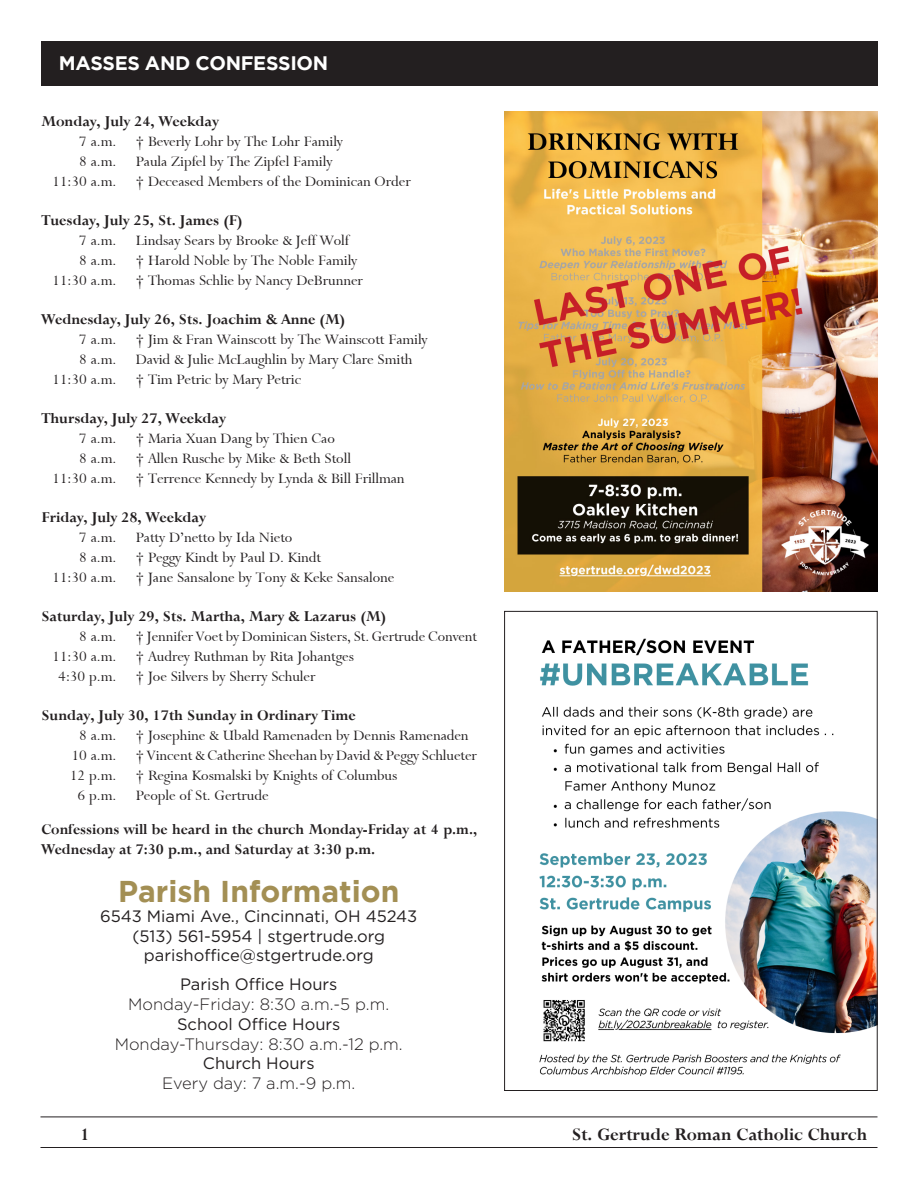
<style>
.page{position:relative;width:918px;height:1188px;background:#fff}
.page>*{position:absolute;margin:0;border:0;box-sizing:border-box;transform-origin:0 0}
.t1{font:700 30px "Gotham";color:#a38f54}
.t2{font:19.5px "Bronte Bold SWFTE";color:#231f20}
.t3{font:700 19.5px "Gotham";letter-spacing:-.015em;color:#fff}
.t4{font:16.5px "Bronte Regular SWFTE";color:#231f20}
.t5{font:16.5px/19.8px "Bronte Bold SWFTE";color:#231f20}
.t6{font:16.5px "Gotham";color:#231f20}
.t7{font:300 16.5px "Gotham";color:#231f20}
</style>
<div class="page">
<hr style="left:40px;top:1147px;width:838px;height:1px;background:#231f20">
<hr style="left:40px;top:1117px;width:838px;height:1px;background:#231f20">
<img style="left:505px;top:112px;width:372px;height:479px">
<img style="left:539px;top:638px;width:337px;height:438px">
<div style="left:41px;top:41px;width:837px;height:45px;background:#231f20"></div>
<p class="t3" style="left:59px;top:52px;width:271px">MASSES AND CONFESSION</p>
<p class="t5" style="left:41px;top:112px;width:179px">Monday, July 24, Weekday</p>
<p class="t4" style="left:79px;top:132px;width:265px">7 a.m. † Beverly Lohr by The Lohr Family</p>
<p class="t4" style="left:79px;top:152px;width:255px">8 a.m. Paula Zipfel by The Zipfel Family</p>
<p class="t4" style="left:52px;top:172px;width:360px">11:30 a.m. † Deceased Members of the Dominican Order</p>
<p class="t5" style="left:41px;top:211px;width:203px">Tuesday, July 25, St. James (F)</p>
<p class="t4" style="left:79px;top:231px;width:271px">7 a.m. Lindsay Sears by Brooke &amp; Jeff Wolf</p>
<p class="t4" style="left:79px;top:251px;width:280px">8 a.m. † Harold Noble by The Noble Family</p>
<p class="t4" style="left:52px;top:271px;width:312px">11:30 a.m. † Thomas Schlie by Nancy DeBrunner</p>
<p class="t5" style="left:41px;top:310px;width:305px">Wednesday, July 26, Sts. Joachim &amp; Anne (M)</p>
<p class="t4" style="left:79px;top:330px;width:350px">7 a.m. † Jim &amp; Fran Wainscott by The Wainscott Family</p>
<p class="t4" style="left:79px;top:350px;width:335px">8 a.m. David &amp; Julie McLaughlin by Mary Clare Smith</p>
<p class="t4" style="left:52px;top:370px;width:250px">11:30 a.m. † Tim Petric by Mary Petric</p>
<p class="t5" style="left:41px;top:409px;width:186px">Thursday, July 27, Weekday</p>
<p class="t4" style="left:79px;top:429px;width:257px">7 a.m. † Maria Xuan Dang by Thien Cao</p>
<p class="t4" style="left:79px;top:449px;width:273px">8 a.m. † Allen Rusche by Mike &amp; Beth Stoll</p>
<p class="t4" style="left:52px;top:469px;width:354px">11:30 a.m. † Terrence Kennedy by Lynda &amp; Bill Frillman</p>
<p class="t5" style="left:41px;top:508px;width:166px">Friday, July 28, Weekday</p>
<p class="t4" style="left:79px;top:528px;width:215px">7 a.m. Patty D’netto by Ida Nieto</p>
<p class="t4" style="left:79px;top:548px;width:243px">8 a.m. † Peggy Kindt by Paul D. Kindt</p>
<p class="t4" style="left:52px;top:568px;width:344px">11:30 a.m. † Jane Sansalone by Tony &amp; Keke Sansalone</p>
<p class="t5" style="left:41px;top:607px;width:346px">Saturday, July 29, Sts. Martha, Mary &amp; Lazarus (M)</p>
<p class="t4" style="left:79px;top:627px;width:399px">8 a.m. † Jennifer Voet by Dominican Sisters, St. Gertrude Convent</p>
<p class="t4" style="left:52px;top:647px;width:303px">11:30 a.m. † Audrey Ruthman by Rita Johantges</p>
<p class="t4" style="left:58px;top:667px;width:259px">4:30 p.m. † Joe Silvers by Sherry Schuler</p>
<p class="t5" style="left:41px;top:706px;width:316px">Sunday, July 30, 17th Sunday in Ordinary Time</p>
<p class="t4" style="left:79px;top:726px;width:391px">8 a.m. † Josephine &amp; Ubald Ramenaden by Dennis Ramenaden</p>
<p class="t4" style="left:72px;top:746px;width:407px">10 a.m. † Vincent &amp; Catherine Sheehan by David &amp; Peggy Schlueter</p>
<p class="t4" style="left:70px;top:766px;width:329px">12 p.m. † Regina Kosmalski by Knights of Columbus</p>
<p class="t4" style="left:78px;top:786px;width:192px">6 p.m. People of St. Gertrude</p>
<p class="t5" style="left:41px;top:820px;width:437px">Confessions will be heard in the church Monday-Friday at 4 p.m.,<br>Wednesday at 7:30 p.m., and Saturday at 3:30 p.m.</p>
<p class="t1" style="left:118px;top:874px;width:283px">Parish Information</p>
<p class="t6" style="left:100px;top:905px;width:319px">6543 Miami Ave., Cincinnati, OH 45243</p>
<p class="t6" style="left:132px;top:925px;width:254px">(513) 561-5954 | stgertrude.org</p>
<p class="t6" style="left:144px;top:945px;width:231px">parishoffice@stgertrude.org</p>
<p class="t6" style="left:180px;top:974px;width:159px">Parish Office Hours</p>
<p class="t7" style="left:128px;top:995px;width:262px">Monday-Friday: 8:30 a.m.-5 p.m.</p>
<p class="t6" style="left:177px;top:1013px;width:165px">School Office Hours</p>
<p class="t7" style="left:115px;top:1035px;width:290px">Monday-Thursday: 8:30 a.m.-12 p.m.</p>
<p class="t6" style="left:203px;top:1053px;width:113px">Church Hours</p>
<p class="t7" style="left:162px;top:1074px;width:195px">Every day: 7 a.m.-9 p.m.</p>
<p class="t2" style="left:80px;top:1123px;width:11px">1</p>
<p class="t2" style="left:572px;top:1123px;width:297px">St. Gertrude Roman Catholic Church</p>
</div>
